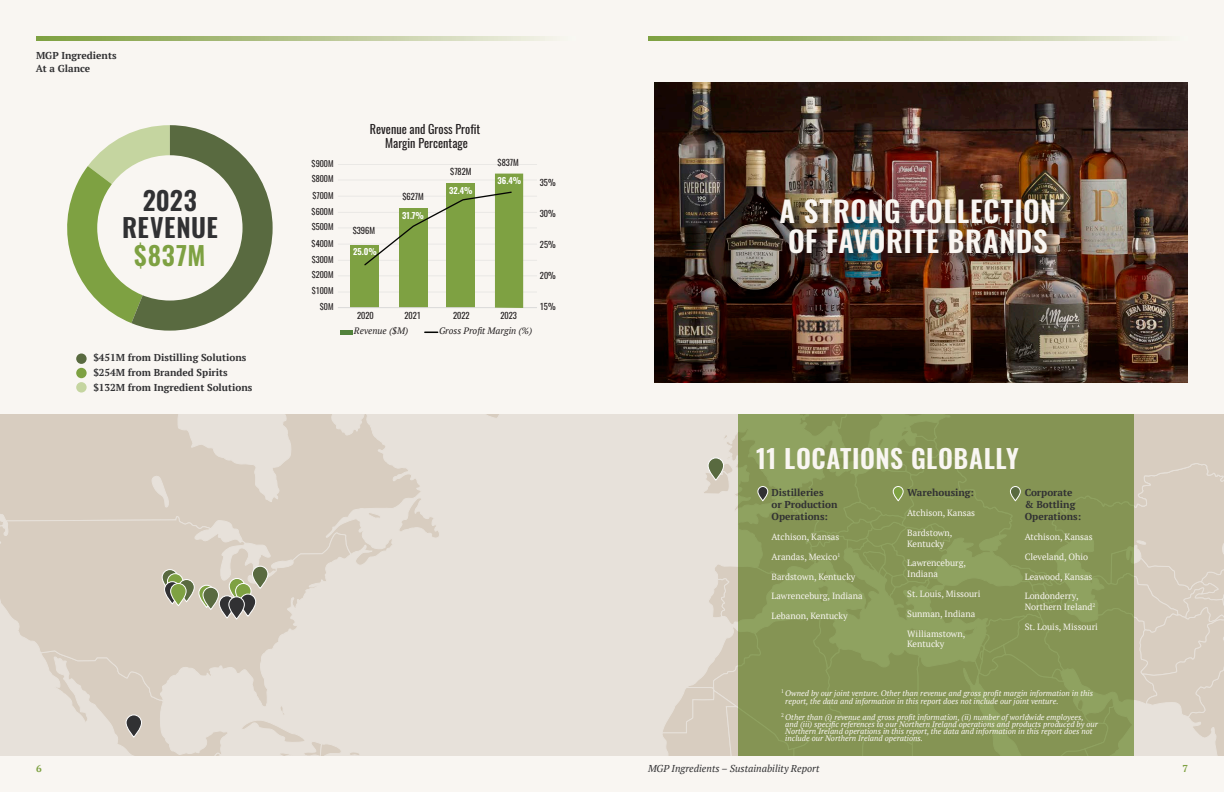
<style>
.page{position:relative;width:1224px;height:792px;background:#f9f6f2}
.page>*{position:absolute;margin:0;border:0;box-sizing:border-box;transform-origin:0 0}
.t1{font:600 29px/30px "Oswald";letter-spacing:.02em;color:#f9f6f2}
.t2{font:600 25.9px "Oswald";letter-spacing:.02em;color:#f9f6f2}
.t3{font:600 25.9px "Oswald";letter-spacing:.02em;color:#313133}
.t4{font:600 25.9px "Oswald";color:#7ea142}
.t5{font:12.1px/14.6px "Oswald";color:#231f20;text-align:center}
.t6{font:700 10px/12px "PT Serif";color:#313133}
.t7{font:italic 10px "PT Serif";color:#313133}
.t8{font:700 10px "PT Serif";color:#7ea142}
.t9{font:italic 9.3px "PT Serif";color:#231f20}
.t10{font:9px/10.8px "PT Serif";color:#f9f6f2}
.t11{font:8.6px/18.1px "Oswald";color:#231f20}
.t12{font:600 8.6px "Oswald";color:#fff}
.t13{font:8.4px "Oswald";color:#231f20}
.t14{font:italic 8px/7px "PT Serif";color:#f9f6f2}
.s1{font-weight:600;color:#fff}
</style>
<div class="page">
<svg style="left:39px;top:708px;width:190px;height:48px;background:#e2dbd2"></svg>
<svg style="left:0;top:415px;width:241px;height:99px;background:#d9cec2"></svg>
<svg style="left:0;top:514px;width:241px;height:194px;background:#dbd1c5"></svg>
<svg style="left:241px;top:415px;width:983px;height:341px;background:#e3dbd3"></svg>
<svg style="left:162px;top:570px;width:16px;height:22px"></svg>
<div style="left:162px;top:569px;width:16px;height:23px;border:1px solid #fff;border-radius:8px"></div>
<svg style="left:36px;top:36px;width:511px;height:4px;background:#b5c48e"></svg>
<div style="left:739px;top:415px;width:395px;height:341px;background:linear-gradient(to right,#899959,#869655)"></div>
<svg style="left:648px;top:36px;width:511px;height:4px;background:#b5c48e"></svg>
<img style="left:654px;top:83px;width:534px;height:299px">
<svg style="left:67px;top:125px;width:206px;height:206px"></svg>
<div style="left:97px;top:155px;width:146px;height:146px;background:#f9f6f2;border-radius:50%"></div>
<div style="left:76px;top:354px;width:11px;height:10px;background:#596a40;border-radius:50%"></div>
<div style="left:76px;top:382px;width:11px;height:11px;background:#c5d5a0;border-radius:50%"></div>
<div style="left:76px;top:368px;width:11px;height:10px;background:#7ea142;border-radius:50%"></div>
<div style="left:782px;top:201px;width:285px;height:64px;background:#231f20;opacity:.75"></div>
<svg style="left:126px;top:715px;width:16px;height:22px"></svg>
<div style="left:126px;top:714px;width:16px;height:24px;border:1px solid #fff;border-radius:8px"></div>
<svg style="left:199px;top:585px;width:15px;height:22px"></svg>
<div style="left:198px;top:585px;width:17px;height:23px;border:1px solid #fff;border-radius:8px"></div>
<div style="left:167px;top:574px;width:16px;height:22px;background:#7ea142;border-radius:8px"></div>
<div style="left:167px;top:573px;width:16px;height:23px;border:1px solid #fff;border-radius:8px"></div>
<svg style="left:229px;top:578px;width:16px;height:23px"></svg>
<div style="left:229px;top:578px;width:16px;height:23px;border:1px solid #fff;border-radius:8px"></div>
<svg style="left:236px;top:583px;width:15px;height:23px"></svg>
<div style="left:235px;top:583px;width:17px;height:23px;border:1px solid #fff;border-radius:8px"></div>
<svg style="left:252px;top:566px;width:16px;height:22px"></svg>
<div style="left:252px;top:566px;width:16px;height:23px;border:1px solid #fff;border-radius:8px"></div>
<svg style="left:708px;top:458px;width:16px;height:22px"></svg>
<div style="left:708px;top:457px;width:16px;height:24px;border:1px solid #fff;border-radius:8px"></div>
<svg style="left:1010px;top:487px;width:10px;height:14px"></svg>
<div style="left:1010px;top:486px;width:11px;height:15px;border:1px solid #fff;border-radius:5px"></div>
<svg style="left:893px;top:487px;width:10px;height:14px"></svg>
<div style="left:893px;top:486px;width:11px;height:15px;border:1px solid #fff;border-radius:5px"></div>
<svg style="left:758px;top:487px;width:10px;height:14px"></svg>
<div style="left:757px;top:486px;width:11px;height:15px;border:1px solid #fff;border-radius:5px"></div>
<svg style="left:240px;top:594px;width:16px;height:22px"></svg>
<div style="left:240px;top:594px;width:16px;height:23px;border:1px solid #fff;border-radius:8px"></div>
<svg style="left:219px;top:596px;width:16px;height:22px"></svg>
<div style="left:219px;top:595px;width:16px;height:23px;border:1px solid #fff;border-radius:8px"></div>
<svg style="left:229px;top:597px;width:15px;height:22px"></svg>
<div style="left:228px;top:596px;width:17px;height:23px;border:1px solid #fff;border-radius:8px"></div>
<hr style="left:338px;top:292px;width:199px;height:1px;background:#dad9d8">
<hr style="left:338px;top:276px;width:199px;height:1px;background:#dad9d8">
<hr style="left:338px;top:260px;width:199px;height:1px;background:#dad9d8">
<hr style="left:338px;top:244px;width:199px;height:1px;background:#dad9d8">
<hr style="left:338px;top:228px;width:199px;height:1px;background:#dad9d8">
<hr style="left:338px;top:212px;width:199px;height:1px;background:#dad9d8">
<hr style="left:338px;top:196px;width:199px;height:1px;background:#dad9d8">
<hr style="left:338px;top:180px;width:199px;height:1px;background:#dad9d8">
<hr style="left:338px;top:164px;width:199px;height:1px;background:#dad9d8">
<div style="left:351px;top:245px;width:28px;height:63px;background:#7ea142"></div>
<hr style="left:338px;top:307px;width:199px;height:1px;background:#dad9d8">
<hr style="left:340px;top:330px;width:12px;height:4px;background:#52823b">
<svg style="left:425px;top:332px;width:13px;height:1px"></svg>
<svg style="left:363px;top:174px;width:160px;height:134px"></svg>
<svg style="left:165px;top:582px;width:15px;height:22px"></svg>
<div style="left:164px;top:581px;width:17px;height:23px;border:1px solid #fff;border-radius:8px"></div>
<svg style="left:179px;top:580px;width:15px;height:22px"></svg>
<div style="left:178px;top:579px;width:17px;height:23px;border:1px solid #fff;border-radius:8px"></div>
<svg style="left:171px;top:583px;width:15px;height:23px"></svg>
<div style="left:170px;top:583px;width:17px;height:23px;border:1px solid #fff;border-radius:8px"></div>
<svg style="left:203px;top:587px;width:16px;height:22px"></svg>
<div style="left:203px;top:587px;width:16px;height:23px;border:1px solid #fff;border-radius:8px"></div>
<p class="t6" style="left:36px;top:49px;width:82px;line-height:13px">MGP Ingredients<br>At a Glance</p>
<p class="t3" style="left:143px;top:187px;width:56px">2023</p>
<p class="t3" style="left:122px;top:214px;width:97px">REVENUE</p>
<p class="t4" style="left:134px;top:242px;width:73px">$837M</p>
<p class="t6" style="left:93px;top:352px;width:154px">$451M from Distilling Solutions</p>
<p class="t6" style="left:93px;top:367px;width:136px">$254M from Branded Spirits</p>
<p class="t6" style="left:93px;top:382px;width:161px">$132M from Ingredient Solutions</p>
<p class="t5" style="left:370px;top:122px;width:112px">Revenue and Gross Profit<br>Margin Percentage</p>
<p class="t13" style="left:312px;top:158px;width:23px">$900M</p>
<p class="t13" style="left:312px;top:173px;width:23px">$800M</p>
<p class="t13" style="left:313px;top:189px;width:23px">$700M</p>
<p class="t11" style="left:402px;top:187px;width:23px">$627M</p>
<p class="t11" style="left:450px;top:162px;width:23px">$782M</p>
<p class="t12" style="left:449px;top:186px;width:25px">32.4%</p>
<p class="t11" style="left:498px;top:154px;width:25px">$837M<br><span class="s1">36.4%</span></p>
<p class="t11" style="left:540px;top:173px;width:17px">35%</p>
<p class="t13" style="left:312px;top:206px;width:23px">$600M</p>
<p class="t12" style="left:402px;top:211px;width:23px">31.7%</p>
<p class="t11" style="left:540px;top:204px;width:17px">30%</p>
<p class="t13" style="left:312px;top:221px;width:23px">$500M</p>
<p class="t11" style="left:353px;top:222px;width:24px">$396M</p>
<p class="t13" style="left:312px;top:237px;width:23px">$400M</p>
<p class="t13" style="left:312px;top:253px;width:23px">$300M</p>
<p class="t12" style="left:353px;top:247px;width:25px">25.0%</p>
<p class="t11" style="left:540px;top:235px;width:17px">25%</p>
<p class="t13" style="left:312px;top:269px;width:23px">$200M</p>
<p class="t11" style="left:540px;top:266px;width:17px">20%</p>
<p class="t13" style="left:312px;top:285px;width:23px">$100M</p>
<p class="t13" style="left:320px;top:301px;width:15px">$0M</p>
<p class="t11" style="left:357px;top:307px;width:18px">2020</p>
<p class="t11" style="left:404px;top:307px;width:18px">2021</p>
<p class="t11" style="left:453px;top:307px;width:18px">2022</p>
<p class="t11" style="left:501px;top:307px;width:18px">2023</p>
<p class="t11" style="left:540px;top:297px;width:17px">15%</p>
<p class="t9" style="left:354px;top:324px;width:56px">Revenue ($M)</p>
<p class="t9" style="left:439px;top:324px;width:95px">Gross Profit Margin (%)</p>
<p class="t1" style="left:780px;top:198px;width:278px">A STRONG COLLECTION<br>OF FAVORITE BRANDS</p>
<p class="t2" style="left:756px;top:445px;width:264px">11 LOCATIONS GLOBALLY</p>
<p class="t6" style="left:771px;top:486px;width:68px">Distilleries<br>or Production<br>Operations:</p>
<p class="t10" style="left:771px;top:531px;width:69px">Atchison, Kansas</p>
<p class="t10" style="left:771px;top:551px;width:70px">Arandas, Mexico<sup>1</sup></p>
<p class="t10" style="left:771px;top:571px;width:86px">Bardstown, Kentucky</p>
<p class="t10" style="left:771px;top:591px;width:93px">Lawrenceburg, Indiana</p>
<p class="t10" style="left:771px;top:611px;width:78px">Lebanon, Kentucky</p>
<p class="t6" style="left:907px;top:486px;width:68px">Warehousing:</p>
<p class="t10" style="left:907px;top:507px;width:69px">Atchison, Kansas</p>
<p class="t10" style="left:907px;top:527px;width:47px">Bardstown,<br>Kentucky</p>
<p class="t10" style="left:907px;top:558px;width:60px">Lawrenceburg,<br>Indiana</p>
<p class="t10" style="left:907px;top:588px;width:75px">St. Louis, Missouri</p>
<p class="t10" style="left:907px;top:608px;width:70px">Sunman, Indiana</p>
<p class="t10" style="left:907px;top:628px;width:60px">Williamstown,<br>Kentucky</p>
<p class="t6" style="left:1025px;top:486px;width:58px">Corporate &amp; Bottling<br>Operations:</p>
<p class="t10" style="left:1025px;top:531px;width:69px">Atchison, Kansas</p>
<p class="t10" style="left:1025px;top:551px;width:65px">Cleveland, Ohio</p>
<p class="t10" style="left:1025px;top:571px;width:69px">Leawood, Kansas</p>
<p class="t10" style="left:1025px;top:591px;width:72px">Londonderry,<br>Northern Ireland<sup>2</sup></p>
<p class="t10" style="left:1025px;top:621px;width:75px">St. Louis, Missouri</p>
<p class="t14" style="left:785px;top:689px;width:309px;line-height:8px;text-indent:-4px"><sup>1</sup> Owned by our joint venture. Other than revenue and gross profit margin information in this report, the data and information in this report does not include our joint venture.</p>
<p class="t14" style="left:785px;top:713px;width:314px;text-indent:-4px"><sup>2</sup> Other than (i) revenue and gross profit information, (ii) number of worldwide employees, and (iii) specific references to our Northern Ireland operations and products produced by our Northern Ireland operations in this report, the data and information in this report does not include our Northern Ireland operations.</p>
<p class="t8" style="left:36px;top:762px;width:7px">6</p>
<p class="t7" style="left:648px;top:762px;width:173px">MGP Ingredients – Sustainability Report</p>
<p class="t8" style="left:1182px;top:762px;width:7px">7</p>
</div>
